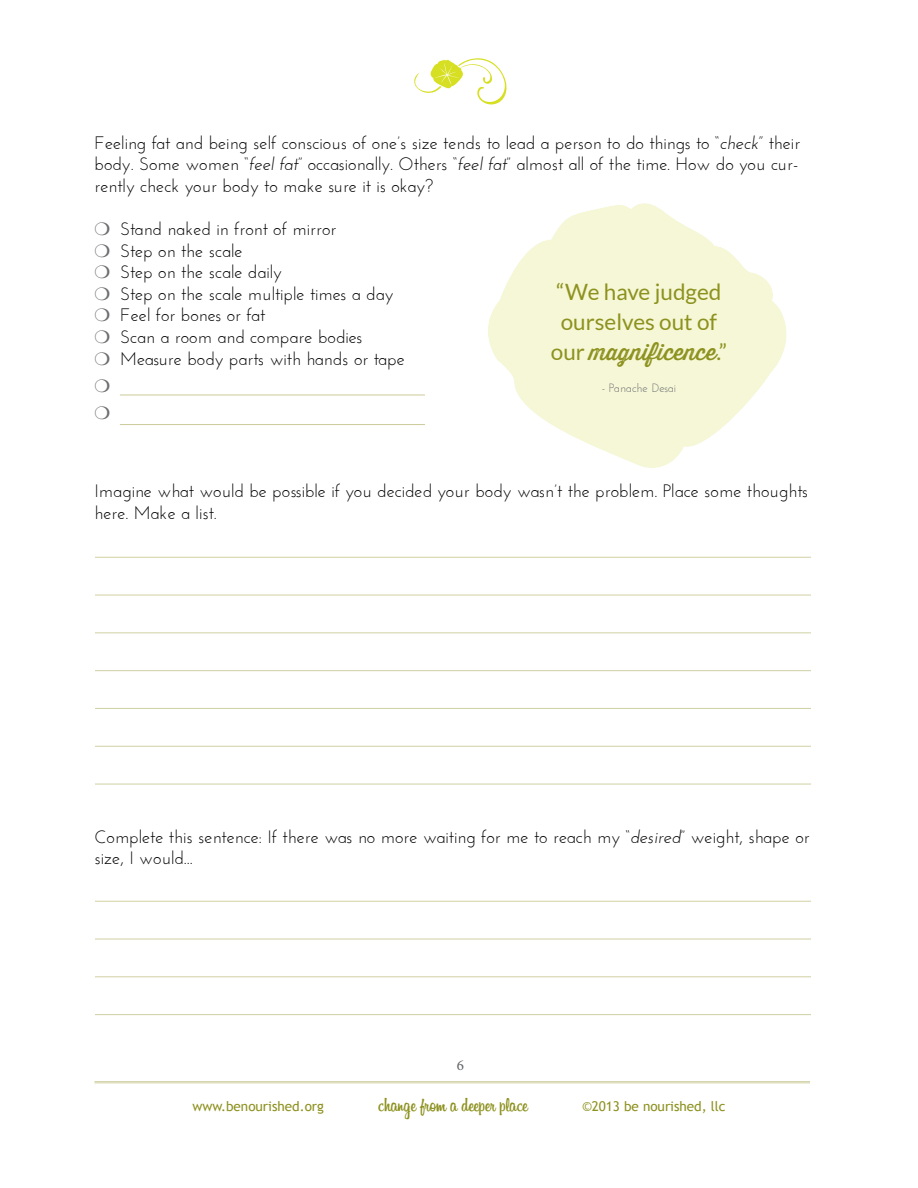
<style>
.page{position:relative;width:918px;height:1188px;background:#fff}
.page>*{position:absolute;margin:0;border:0;box-sizing:border-box;transform-origin:0 0}
.t1{font:22.5px/30px "Lato";color:#8d911e}
.t2{font:22.5px "Thirsty Rough Reg One";color:#8d911e}
.t3{font:19.5px "Billabong";color:#8d911e}
.t4{font:18px/21.6px "Josefin Sans";color:#000}
.t5{font:15px "Minion Pro";color:#636466}
.t6{font:13.5px "Trebuchet MS";color:#8d911e}
.t7{font:12px "Josefin Sans";color:#6d6e71}
.s1{font-style:italic}
.s2{font-family:"Lato"}
</style>
<div class="page">
<hr style="left:94px;top:1081px;width:716px;height:1px;background:#d0d0a3">
<hr style="left:94px;top:1083px;width:716px;height:1px;background:#d0d0a3">
<svg style="left:414px;top:58px;width:93px;height:46px"></svg>
<svg style="left:488px;top:203px;width:299px;height:265px;fill:#f5f7d6"></svg>
<hr style="left:120px;top:395px;width:305px;height:1px;background:#cbca98">
<hr style="left:120px;top:424px;width:305px;height:1px;background:#cbca98">
<hr style="left:95px;top:557px;width:716px;height:1px;background:#d0d0a3">
<hr style="left:95px;top:595px;width:716px;height:1px;background:#d0d0a3">
<hr style="left:95px;top:632px;width:716px;height:1px;background:#d0d0a3">
<hr style="left:95px;top:670px;width:716px;height:1px;background:#d0d0a3">
<hr style="left:95px;top:708px;width:716px;height:1px;background:#d0d0a3">
<hr style="left:95px;top:746px;width:716px;height:1px;background:#d0d0a3">
<hr style="left:95px;top:784px;width:716px;height:1px;background:#d0d0a3">
<hr style="left:95px;top:901px;width:716px;height:1px;background:#d0d0a3">
<hr style="left:95px;top:939px;width:716px;height:1px;background:#d0d0a3">
<hr style="left:95px;top:976px;width:716px;height:1px;background:#d0d0a3">
<hr style="left:95px;top:1014px;width:716px;height:1px;background:#d0d0a3">
<p class="t4" style="left:94px;top:131px;width:707px;text-align:justify">Feeling fat and being self conscious of one’s size tends to lead a person to do things to “<span class="s1">check”</span> their body. Some women “<span class="s1">feel fat</span>” occasionally. Others “<span class="s1">feel fat</span>” almost all of the time. How do you cur&shy;rently check your body to make sure it is okay?</p>
<p class="t4" style="left:120px;top:218px;width:286px">Stand naked in front of mirror<br>Step on the scale<br>Step on the scale daily<br>Step on the scale multiple times a day<br>Feel for bones or fat<br>Scan a room and compare bodies<br>Measure body parts with hands or tape</p>
<p class="t1" style="left:556px;top:277px;width:167px">“We have judged ourselves out of</p>
<p class="t2" style="left:551px;top:335px;width:177px"><span class="s2">our</span> magnificence<span class="s2">.”</span></p>
<p class="t7" style="left:602px;top:380px;width:76px">- Panache Desai</p>
<p class="t4" style="left:94px;top:480px;width:715px">Imagine what would be possible if you decided your body wasn’t the problem. Place some thoughts here. Make a list.</p>
<p class="t4" style="left:94px;top:826px;width:717px">Complete this sentence: If there was no more waiting for me to reach my “<span class="s1">desired</span>” weight, shape or size, I would...</p>
<p class="t5" style="left:457px;top:1055px;width:9px">6</p>
<p class="t6" style="left:192px;top:1098px;width:133px">www.benourished.org</p>
<p class="t3" style="left:378px;top:1093px;width:151px">change from a deeper place</p>
<p class="t6" style="left:582px;top:1098px;width:145px">©2013 be nourished, llc</p>
</div>
